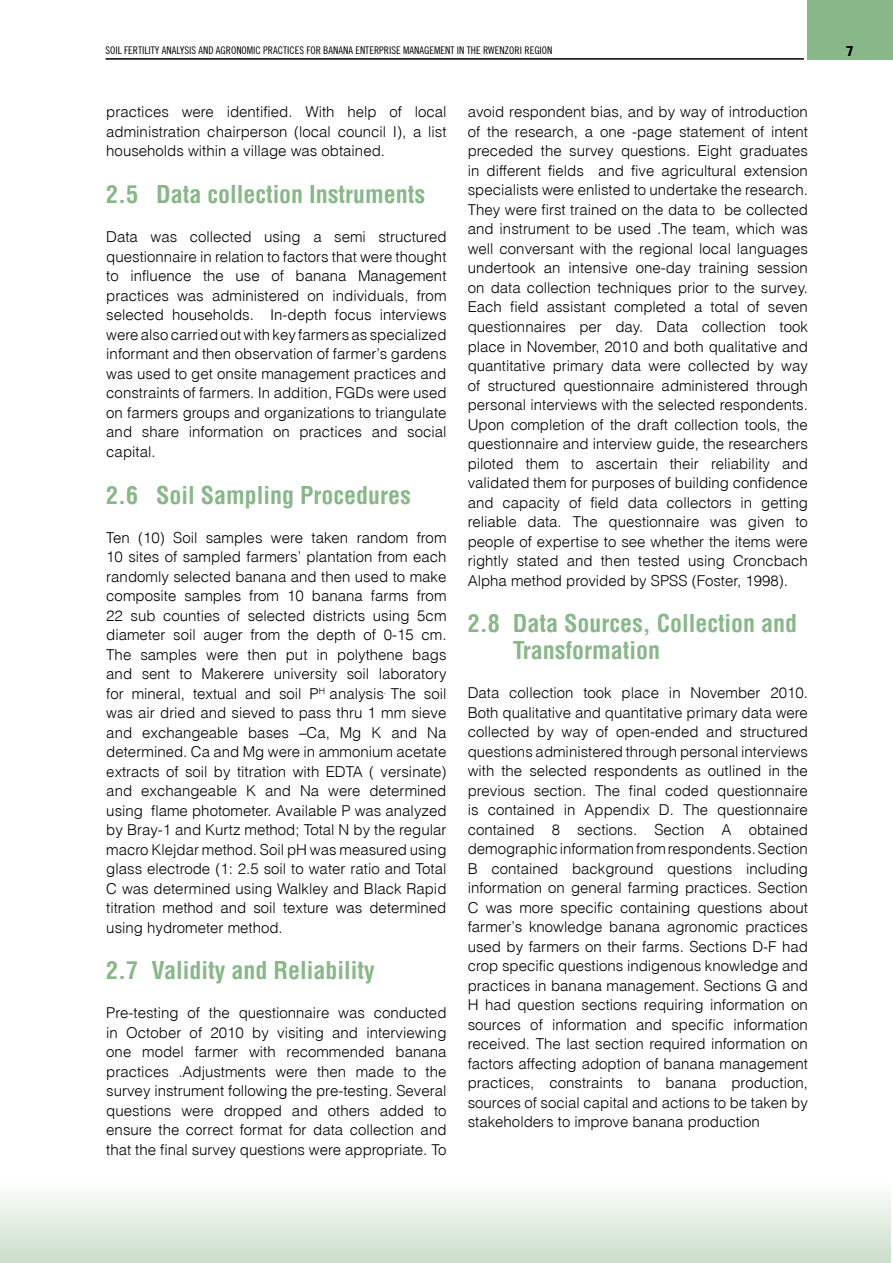
<style>
.page{position:relative;width:893px;height:1263px;background:#fff}
.page>*{position:absolute;margin:0;border:0;box-sizing:border-box;transform-origin:0 0}
.t1{font:24px/27px "Switzerland Condensed";color:#88b789}
.t2{font:15px/19.5px "Switzerland Light Plain";color:#000;text-align:justify}
.t3{font:700 13.5px "Trade Gothic";color:#000}
.t4{font:10.5px "Trade Gothic Cond Eighteen";color:#000}
</style>
<div class="page">
<div style="left:808px;top:0;width:85px;height:60px;background:#88b789"></div>
<div style="left:0;top:1165px;width:891px;height:97px;background:linear-gradient(to bottom,#fff,#cadfcb)"></div>
<div style="left:807px;top:0;width:29px;height:40px;background:#88b789"></div>
<hr style="left:106px;top:58px;width:698px;height:2px;background:#000">
<p class="t4" style="left:106px;top:44px;width:448px">SOIL FERTILITY ANALYSIS AND AGRONOMIC PRACTICES FOR BANANA ENTERPRISE MANAGEMENT IN THE RWENZORI REGION</p>
<p class="t2" style="left:106px;top:102px;width:342px">practices were identified. With help of local administration chairperson (local council I), a list households within a village was obtained.</p>
<h1 class="t1" style="left:106px;top:181px;width:320px">2.5 Data collection Instruments</h1>
<p class="t2" style="left:106px;top:227px;width:342px">Data was collected using a semi structured questionnaire in relation to factors that were thought to influence the use of banana Management practices was administered on individuals, from selected households. In-depth focus interviews were also carried out with key farmers as specialized informant and then observation of farmer’s gardens was used to get onsite management practices and constraints of farmers. In addition, FGDs were used on farmers groups and organizations to triangulate and share information on practices and social capital.</p>
<h1 class="t1" style="left:106px;top:481px;width:306px">2.6 Soil Sampling Procedures</h1>
<p class="t2" style="left:106px;top:527px;width:342px">Ten (10) Soil samples were taken random from 10 sites of sampled farmers’ plantation from each randomly selected banana and then used to make composite samples from 10 banana farms from 22 sub counties of selected districts using 5cm diameter soil auger from the depth of 0-15 cm.<br>The samples were then put in polythene bags and sent to Makerere university soil laboratory for mineral, textual and soil P<sup>H</sup> analysis<sup>.</sup> The soil was air dried and sieved to pass thru 1 mm sieve and exchangeable bases –Ca, Mg K and Na determined. Ca and Mg were in ammonium acetate extracts of soil by titration with EDTA ( versinate) and exchangeable K and Na were determined using flame photometer. Available P was analyzed by Bray-1 and Kurtz method; Total N by the regular macro Klejdar method. Soil pH was measured using glass electrode (1: 2.5 soil to water ratio and Total C was determined using Walkley and Black Rapid titration method and soil texture was determined using hydrometer method.</p>
<h1 class="t1" style="left:106px;top:957px;width:270px">2.7 Validity and Reliability</h1>
<p class="t2" style="left:106px;top:1003px;width:342px">Pre-testing of the questionnaire was conducted in October of 2010 by visiting and interviewing one model farmer with recommended banana practices .Adjustments were then made to the survey instrument following the pre-testing. Several questions were dropped and others added to ensure the correct format for data collection and that the final survey questions were appropriate. To</p>
<p class="t2" style="left:468px;top:102px;width:342px">avoid respondent bias, and by way of introduction of the research, a one -page statement of intent preceded the survey questions. Eight graduates in different fields and five agricultural extension specialists were enlisted to undertake the research.<br>They were first trained on the data to be collected and instrument to be used .The team, which was well conversant with the regional local languages undertook an intensive one-day training session on data collection techniques prior to the survey.<br>Each field assistant completed a total of seven questionnaires per day. Data collection took place in November, 2010 and both qualitative and quantitative primary data were collected by way of structured questionnaire administered through personal interviews with the selected respondents.<br>Upon completion of the draft collection tools, the questionnaire and interview guide, the researchers piloted them to ascertain their reliability and validated them for purposes of building confidence and capacity of field data collectors in getting reliable data. The questionnaire was given to people of expertise to see whether the items were rightly stated and then tested using Croncbach Alpha method provided by SPSS (Foster, 1998).</p>
<h1 class="t1" style="left:513px;top:610px;width:286px;text-indent:-45px">2.8 Data Sources, Collection and<br>Transformation</h1>
<p class="t2" style="left:468px;top:683px;width:342px">Data collection took place in November 2010.<br>Both qualitative and quantitative primary data were collected by way of open-ended and structured questions administered through personal interviews with the selected respondents as outlined in the previous section. The final coded questionnaire is contained in Appendix D. The questionnaire contained 8 sections. Section A obtained demographic information from respondents. Section B contained background questions including information on general farming practices. Section C was more specific containing questions about farmer’s knowledge banana agronomic practices used by farmers on their farms. Sections D-F had crop specific questions indigenous knowledge and practices in banana management. Sections G and H had question sections requiring information on sources of information and specific information received. The last section required information on factors affecting adoption of banana management practices, constraints to banana production, sources of social capital and actions to be taken by stakeholders to improve banana production</p>
<p class="t3" style="left:846px;top:43px;width:9px">7</p>
</div>
